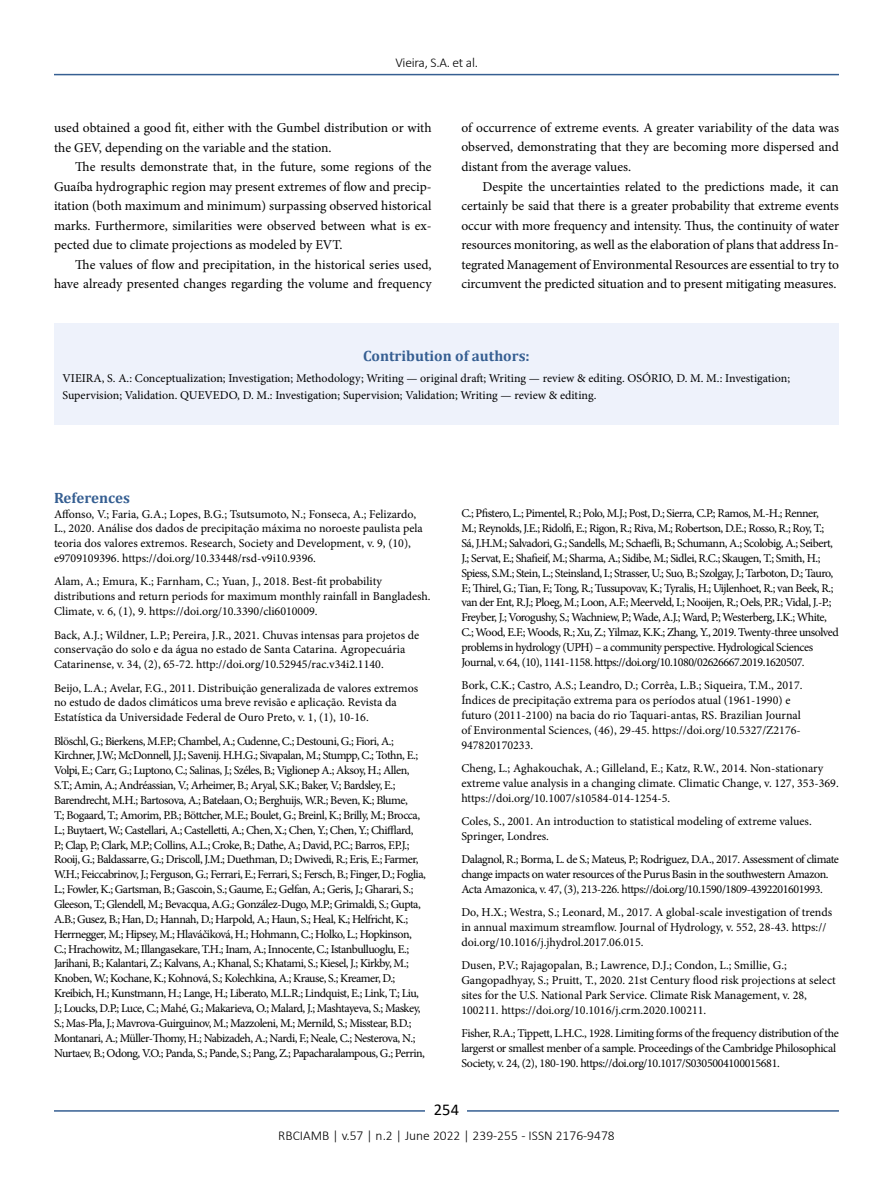
<style>
.page{position:relative;width:893px;height:1191px;background:#fff}
.page>*{position:absolute;margin:0;border:0;box-sizing:border-box;transform-origin:0 0}
.t1{font:16.5px "Calibri";color:#000}
.t2{font:700 15px "Cambria";color:#365f92}
.t3{font:13.5px/19.5px "Minion Pro";letter-spacing:-.005em;color:#000;text-align:justify}
.t4{font:300 13.5px "Calibri";color:#000}
.t5{font:300 13.5px "Calibri";letter-spacing:-.02em;color:#000}
.t6{font:12px/14.9px "Minion Pro";letter-spacing:-.03em;color:#000}
.t7{font:12px/14.9px "Minion Pro";color:#000}
</style>
<div class="page">
<hr style="left:54px;top:74px;width:785px;height:1px;background:#365f92">
<hr style="left:54px;top:1110px;width:785px;height:1px;background:#365f92">
<div style="left:426px;top:1096px;width:41px;height:26px;background:#fff"></div>
<div style="left:54px;top:323px;width:785px;height:102px;background:#eef2fb"></div>
<p class="t5" style="left:395px;top:54px;width:84px">Vieira, S.A. et al.</p>
<p class="t3" style="left:54px;top:118px;width:379px">used obtained a good fit, either with the Gumbel distribution or with the GEV, depending on the variable and the station.</p>
<p class="t3" style="left:54px;top:157px;width:379px;text-indent:21px">The results demonstrate that, in the future, some regions of the Guaíba hydrographic region may present extremes of flow and precip&shy;itation (both maximum and minimum) surpassing observed historical marks. Furthermore, similarities were observed between what is ex&shy;pected due to climate projections as modeled by EVT.</p>
<p class="t3" style="left:54px;top:254px;width:379px;text-align:right">The values of flow and precipitation, in the historical series used, have already presented changes regarding the volume and frequency</p>
<p class="t3" style="left:461px;top:118px;width:379px">of occurrence of extreme events. A greater variability of the data was observed, demonstrating that they are becoming more dispersed and distant from the average values.</p>
<p class="t3" style="left:461px;top:176px;width:379px;text-indent:21px">Despite the uncertainties related to the predictions made, it can certainly be said that there is a greater probability that extreme events occur with more frequency and intensity. Thus, the continuity of water resources monitoring, as well as the elaboration of plans that address In&shy;tegrated Management of Environmental Resources are essential to try to circumvent the predicted situation and to present mitigating measures.</p>
<p class="t2" style="left:363px;top:346px;width:168px">Contribution of authors:</p>
<p class="t7" style="left:63px;top:370px;width:729px;line-height:16.5px">VIEIRA, S. A.: Conceptualization; Investigation; Methodology; Writing — original draft; Writing — review &amp; editing. OSÓRIO, D. M. M.: Investigation;<br>Supervision; Validation. QUEVEDO, D. M.: Investigation; Supervision; Validation; Writing — review &amp; editing.</p>
<p class="t2" style="left:54px;top:487px;width:77px">References</p>
<p class="t7" style="left:54px;top:506px;width:370px">Affonso, V.; Faria, G.A.; Lopes, B.G.; Tsutsumoto, N.; Fonseca, A.; Felizardo, L., 2020. Análise dos dados de precipitação máxima no noroeste paulista pela teoria dos valores extremos. Research, Society and Development, v. 9, (10), e9709109396. https://doi.org/10.33448/rsd-v9i10.9396.</p>
<p class="t7" style="left:54px;top:574px;width:378px">Alam, A.; Emura, K.; Farnham, C.; Yuan, J., 2018. Best-fit probability distributions and return periods for maximum monthly rainfall in Bangladesh.<br>Climate, v. 6, (1), 9. https://doi.org/10.3390/cli6010009.</p>
<p class="t7" style="left:54px;top:627px;width:367px">Back, A.J.; Wildner, L.P.; Pereira, J.R., 2021. Chuvas intensas para projetos de conservação do solo e da água no estado de Santa Catarina. Agropecuária<br>Catarinense, v. 34, (2), 65-72. http://doi.org/10.52945/rac.v34i2.1140.</p>
<p class="t7" style="left:54px;top:680px;width:366px">Beijo, L.A.; Avelar, F.G., 2011. Distribuição generalizada de valores extremos no estudo de dados climáticos uma breve revisão e aplicação. Revista da<br>Estatística da Universidade Federal de Ouro Preto, v. 1, (1), 10-16.</p>
<p class="t6" style="left:54px;top:733px;width:373px">Blöschl, G.; Bierkens, M.F.P.; Chambel, A.; Cudenne, C.; Destouni, G.; Fiori, A.; Kirchner, J.W.; McDonnell, J.J.; Savenij. H.H.G.; Sivapalan, M.; Stumpp, C.; Tothn, E.; Volpi, E.; Carr, G.; Luptono, C.; Salinas, J.; Széles, B.; Viglionep A.; Aksoy, H.; Allen, S.T.; Amin, A.; Andréassian, V.; Arheimer, B.; Aryal, S.K.; Baker, V.; Bardsley, E.; Barendrecht, M.H.; Bartosova, A.; Batelaan, O.; Berghuijs, W.R.; Beven, K.; Blume,<br>T.; Bogaard, T.; Amorim, P.B.; Böttcher, M.E.; Boulet, G.; Breinl, K.; Brilly, M.; Brocca, L.; Buytaert, W.; Castellari, A.; Castelletti, A.; Chen, X.; Chen, Y.; Chen, Y.; Chifflard, P.; Clap, P.; Clark, M.P.; Collins, A.L.; Croke, B.; Dathe, A.; David, P.C.; Barros, F.P.J.; Rooij, G.; Baldassarre, G.; Driscoll, J.M.; Duethman, D.; Dwivedi, R.; Eris, E.; Farmer, W.H.; Feiccabrinov, J.; Ferguson, G.; Ferrari, E.; Ferrari, S.; Fersch, B.; Finger, D.; Foglia, L.; Fowler, K.; Gartsman, B.; Gascoin, S.; Gaume, E.; Gelfan, A.; Geris, J.; Gharari, S.; Gleeson, T.; Glendell, M.; Bevacqua, A.G.; González-Dugo, M.P.; Grimaldi, S.; Gupta, A.B.; Gusez, B.; Han, D.; Hannah, D.; Harpold, A.; Haun, S.; Heal, K.; Helfricht, K.; Herrnegger, M.; Hipsey, M.; Hlaváčiková, H.; Hohmann, C.; Holko, L.; Hopkinson, C.; Hrachowitz, M.; Illangasekare, T.H.; Inam, A.; Innocente, C.; Istanbulluoglu, E.; Jarihani, B.; Kalantari, Z.; Kalvans, A.; Khanal, S.; Khatami, S.; Kiesel, J.; Kirkby, M.; Knoben, W.; Kochane, K.; Kohnová, S.; Kolechkina, A.; Krause, S.; Kreamer, D.; Kreibich, H.; Kunstmann, H.; Lange, H.; Liberato, M.L.R.; Lindquist, E.; Link, T.; Liu, J.; Loucks, D.P.; Luce, C.; Mahé, G.; Makarieva, O.; Malard, J.; Mashtayeva, S.; Maskey, S.; Mas-Pla, J.; Mavrova-Guirguinov, M.; Mazzoleni, M.; Mernild, S.; Misstear, B.D.; Montanari, A.; Müller-Thomy, H.; Nabizadeh, A.; Nardi, F.; Neale, C.; Nesterova, N.; Nurtaev, B.; Odong, V.O.; Panda, S.; Pande, S.; Pang, Z.; Papacharalampous, G.; Perrin,</p>
<p class="t6" style="left:461px;top:506px;width:379px">C.; Pfistero, L.; Pimentel, R.; Polo, M.J.; Post, D.; Sierra, C.P.; Ramos, M.-H.; Renner,<br>M.; Reynolds, J.E.; Ridolfi, E.; Rigon, R.; Riva, M.; Robertson, D.E.; Rosso, R.; Roy, T.; Sá, J.H.M.; Salvadori, G.; Sandells, M.; Schaefli, B.; Schumann, A.; Scolobig, A.; Seibert, J.; Servat, E.; Shafieif, M.; Sharma, A.; Sidibe, M.; Sidlei, R.C.; Skaugen, T.; Smith, H.; Spiess, S.M.; Stein, L.; Steinsland, I.; Strasser, U.; Suo, B.; Szolgay, J.; Tarboton, D.; Tauro, F.; Thirel, G.; Tian, F.; Tong, R.; Tussupovav, K.; Tyralis, H.; Uijlenhoet, R.; van Beek, R.; van der Ent, R.J.; Ploeg, M.; Loon, A.F.; Meerveld, I.; Nooijen, R.; Oels, P.R.; Vidal, J.-P.; Freyber, J.; Vorogushy, S.; Wachniew, P.; Wade, A.J.; Ward, P.; Westerberg, I.K.; White, C.; Wood, E.F.; Woods, R.; Xu, Z.; Yilmaz, K.K.; Zhang, Y., 2019. Twenty-three unsolved problems in hydrology (UPH) – a community perspective. Hydrological Sciences Journal, v. 64, (10), 1141-1158. https://doi.org/10.1080/02626667.2019.1620507.</p>
<p class="t7" style="left:461px;top:678px;width:343px">Bork, C.K.; Castro, A.S.; Leandro, D.; Corrêa, L.B.; Siqueira, T.M., 2017.<br>Índices de precipitação extrema para os períodos atual (1961-1990) e futuro (2011-2100) na bacia do rio Taquari-antas, RS. Brazilian Journal of Environmental Sciences, (46), 29-45. https://doi.org/10.5327/Z2176- 947820170233.</p>
<p class="t7" style="left:461px;top:761px;width:379px">Cheng, L.; Aghakouchak, A.; Gilleland, E.; Katz, R.W., 2014. Non-stationary extreme value analysis in a changing climate. Climatic Change, v. 127, 353-369. https://doi.org/10.1007/s10584-014-1254-5.</p>
<p class="t7" style="left:461px;top:814px;width:352px">Coles, S., 2001. An introduction to statistical modeling of extreme values.<br>Springer, Londres.</p>
<p class="t6" style="left:461px;top:852px;width:379px">Dalagnol, R.; Borma, L. de S.; Mateus, P.; Rodriguez, D.A., 2017. Assessment of climate change impacts on water resources of the Purus Basin in the southwestern Amazon.<br>Acta Amazonica, v. 47, (3), 213-226. https://doi.org/10.1590/1809-4392201601993.</p>
<p class="t7" style="left:461px;top:905px;width:372px">Do, H.X.; Westra, S.; Leonard, M., 2017. A global-scale investigation of trends in annual maximum streamflow. Journal of Hydrology, v. 552, 28-43. https:// doi.org/10.1016/j.jhydrol.2017.06.015.</p>
<p class="t7" style="left:461px;top:958px;width:376px">Dusen, P.V.; Rajagopalan, B.; Lawrence, D.J.; Condon, L.; Smillie, G.; Gangopadhyay, S.; Pruitt, T., 2020. 21st Century flood risk projections at select sites for the U.S. National Park Service. Climate Risk Management, v. 28, 100211. https://doi.org/10.1016/j.crm.2020.100211.</p>
<p class="t6" style="left:461px;top:1026px;width:379px">Fisher, R.A.; Tippett, L.H.C., 1928. Limiting forms of the frequency distribution of the largerst or smallest menber of a sample. Proceedings of the Cambridge Philosophical<br>Society, v. 24, (2), 180-190. https://doi.org/10.1017/S0305004100015681.</p>
<h1 class="t1" style="left:434px;top:1098px;width:27px">254</h1>
<p class="t4" style="left:278px;top:1126px;width:338px">RBCIAMB | v.57 | n.2 | June 2022 | 239-255 - ISSN 2176-9478</p>
</div>
